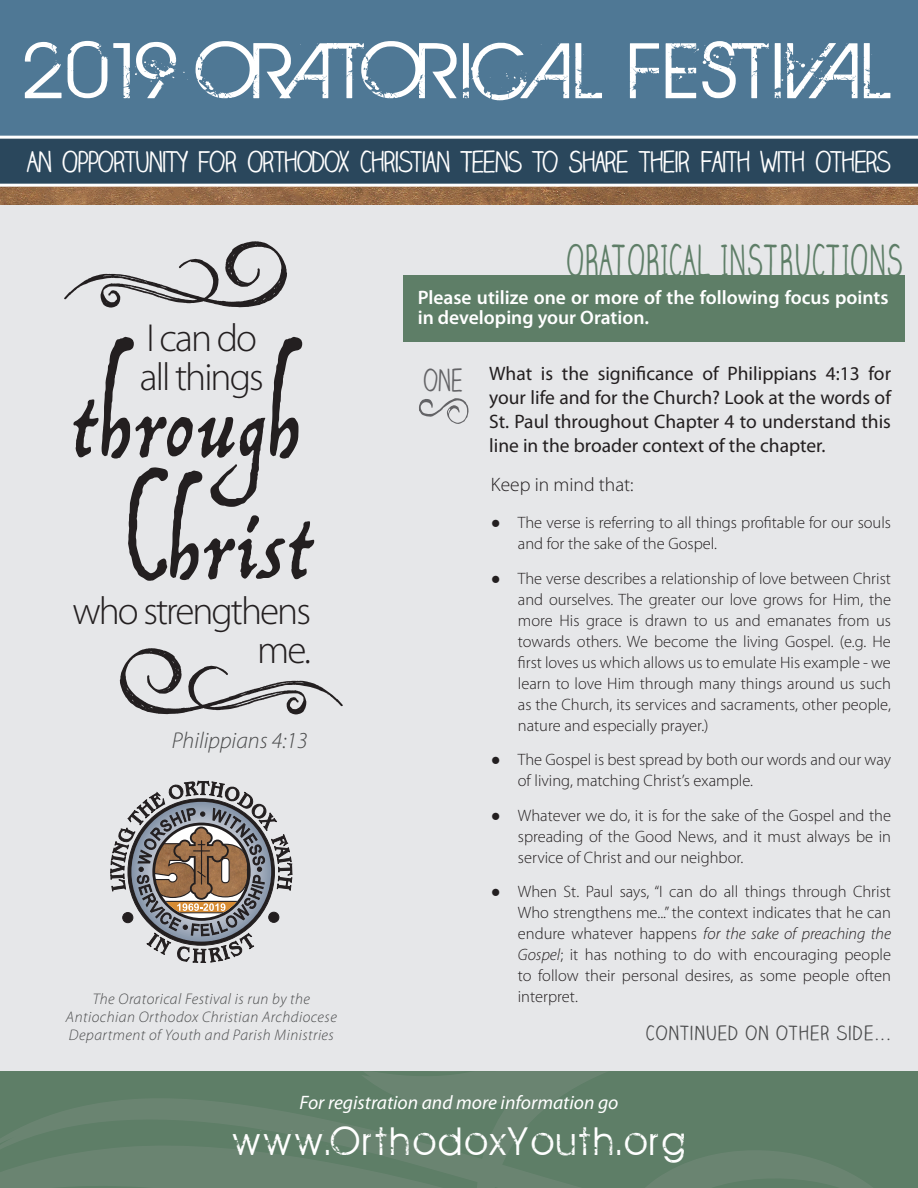
<style>
.page{position:relative;width:918px;height:1188px;background:#e6e7e9}
.page>*{position:absolute;margin:0;border:0;box-sizing:border-box;transform-origin:0 0}
.t1{font:94.5px "Chalk Hand Elements";color:#636366;scale:.8 1}
.t2{font:86.1px "BIRTHOFAHERO";letter-spacing:.04em;color:#fff;scale:1.07 1}
.t3{font:80.25px "P22 Operina Fiore";letter-spacing:.05em;color:#231f20}
.t4{font:79.2px "Chalk Hand Elements";color:#231f20}
.t5{font:43.2px "BIRTHOFAHERO";letter-spacing:.09em;color:#fff}
.t6{font:42.75px "Claire Hand";letter-spacing:.04em;color:#5e7e67;scale:.67 1}
.t7{font:300 39.3px "Myriad Pro";letter-spacing:-.05em;color:#231f20}
.t8{font:30px "Claire Hand";color:#636366;scale:.8 1}
.t9{font:28.5px "Claire Hand";letter-spacing:-.05em;color:#fff;scale:.94 1}
.t10{font:italic 300 22.95px "Myriad Pro";color:#4b4c4d}
.t11{font:19.5px/24px "Myriad Pro";color:#231f20;text-align:justify}
.t12{font:600 19.5px/19.5px "Myriad Pro";color:#fff}
.t13{font:italic 19.5px "Myriad Pro";color:#fff}
.t14{font:19.5px "Claire Hand";letter-spacing:.05em;color:#4b4c4d}
.t15{font:300 19.5px "Myriad Pro";color:#231f20}
.t16{font:300 16.5px/21px "Myriad Pro";color:#231f20;text-align:justify}
.t17{font:italic 300 15.45px "Myriad Pro";letter-spacing:.03em;color:#4b4c4d}
.s1{font-size:72.15px}
.s2{font-family:"Times New Roman";font-weight:400}
.s3{font-style:italic}
</style>
<div class="page">
<svg style="left:0;top:1071px;width:918px;height:117px;background:#62806a"></svg>
<div style="left:0;top:0;width:918px;height:137px;background:#4f7895"></div>
<img style="left:0;top:187px;width:918px;height:18px">
<svg style="left:0;top:136px;width:918px;height:51px;background:#425b6d"></svg>
<svg style="left:110px;top:781px;width:182px;height:182px"></svg>
<div style="left:403px;top:276px;width:501px;height:66px;background:#5e7e67"></div>
<p class="t2" style="left:25px;top:23px;width:813px">2019 ORATORI AL FESTIVAL</p>
<p class="t9" style="left:27px;top:144px;width:921px">AN OPPORTUNITY FOR ORTHODOX CHRISTIAN TEENS TO SHARE THEIR FAITH WITH OTHERS</p>
<p class="t4" style="left:59px;top:230px;width:234px">u</p>
<p class="t7" style="left:147px;top:314px;width:112px">I can do</p>
<p class="t7" style="left:140px;top:353px;width:125px">all things</p>
<p class="t3" style="left:70px;top:381px;width:230px">through</p>
<p class="t3" style="left:126px;top:503px;width:186px"><sup>C</sup> <span class="s1">h</span>rist</p>
<p class="t7" style="left:72px;top:587px;width:240px">who strengthens</p>
<p class="t7" style="left:257px;top:626px;width:55px">me.</p>
<p class="t10" style="left:172px;top:726px;width:137px">Philippians 4:13</p>
<p class="t17" style="left:93px;top:989px;width:219px">The Oratorical Festival is run by the</p>
<p class="t17" style="left:66px;top:1007px;width:272px">Antiochian Orthodox Christian Archdiocese</p>
<p class="t17" style="left:69px;top:1025px;width:266px">Department of Youth and Parish Ministries</p>
<p class="t6" style="left:567px;top:233px;width:504px">ORATORICAL INSTRUCTIONS</p>
<p class="t12" style="left:418px;top:288px;width:472px">Please utilize one or more of the following focus points in developing your Oration.</p>
<p class="t11" style="left:489px;top:361px;width:403px">What is the significance of Philippians 4:13 for your life and for the Church? Look at the words of St. Paul throughout Chapter 4 to understand this</p>
<p class="t8" style="left:424px;top:361px;width:50px">ONE</p>
<p class="t1" style="left:416px;top:351px;width:71px">P</p>
<p class="t11" style="left:489px;top:433px;width:338px">line in the broader context of the chapter.</p>
<p class="t15" style="left:491px;top:473px;width:144px">Keep in mind that:</p>
<p class="t16" style="left:518px;top:512px;width:375px;text-indent:-27px"><span class="s2">●</span> The verse is referring to all things profitable for our souls and for the sake of the Gospel.</p>
<p class="t16" style="left:518px;top:568px;width:375px;text-indent:-27px"><span class="s2">●</span> The verse describes a relationship of love between Christ and ourselves. The greater our love grows for Him, the more His grace is drawn to us and emanates from us towards others. We become the living Gospel. (e.g. He first loves us which allows us to emulate His example - we learn to love Him through many things around us such as the Church, its services and sacraments, other people, nature and especially prayer.)</p>
<p class="t16" style="left:518px;top:749px;width:375px;text-indent:-27px"><span class="s2">●</span> The Gospel is best spread by both our words and our way of living, matching Christ’s example.</p>
<p class="t16" style="left:518px;top:805px;width:375px;text-indent:-27px"><span class="s2">●</span> Whatever we do, it is for the sake of the Gospel and the spreading of the Good News, and it must always be in service of Christ and our neighbor.</p>
<p class="t16" style="left:518px;top:881px;width:375px;text-indent:-27px"><span class="s2">●</span> When St. Paul says, “I can do all things through Christ Who strengthens me...” the context indicates that he can endure whatever happens <span class="s3">for the sake of preaching the Gospel</span>; it has nothing to do with encouraging people to follow their personal desires, as some people often interpret.</p>
<p class="t14" style="left:646px;top:1021px;width:247px">CONTINUED ON OTHER SIDE...</p>
<p class="t13" style="left:300px;top:1091px;width:320px">For registration and more information go</p>
<p class="t5" style="left:233px;top:1117px;width:454px">www.OrthodoxYouth.org</p>
</div>
